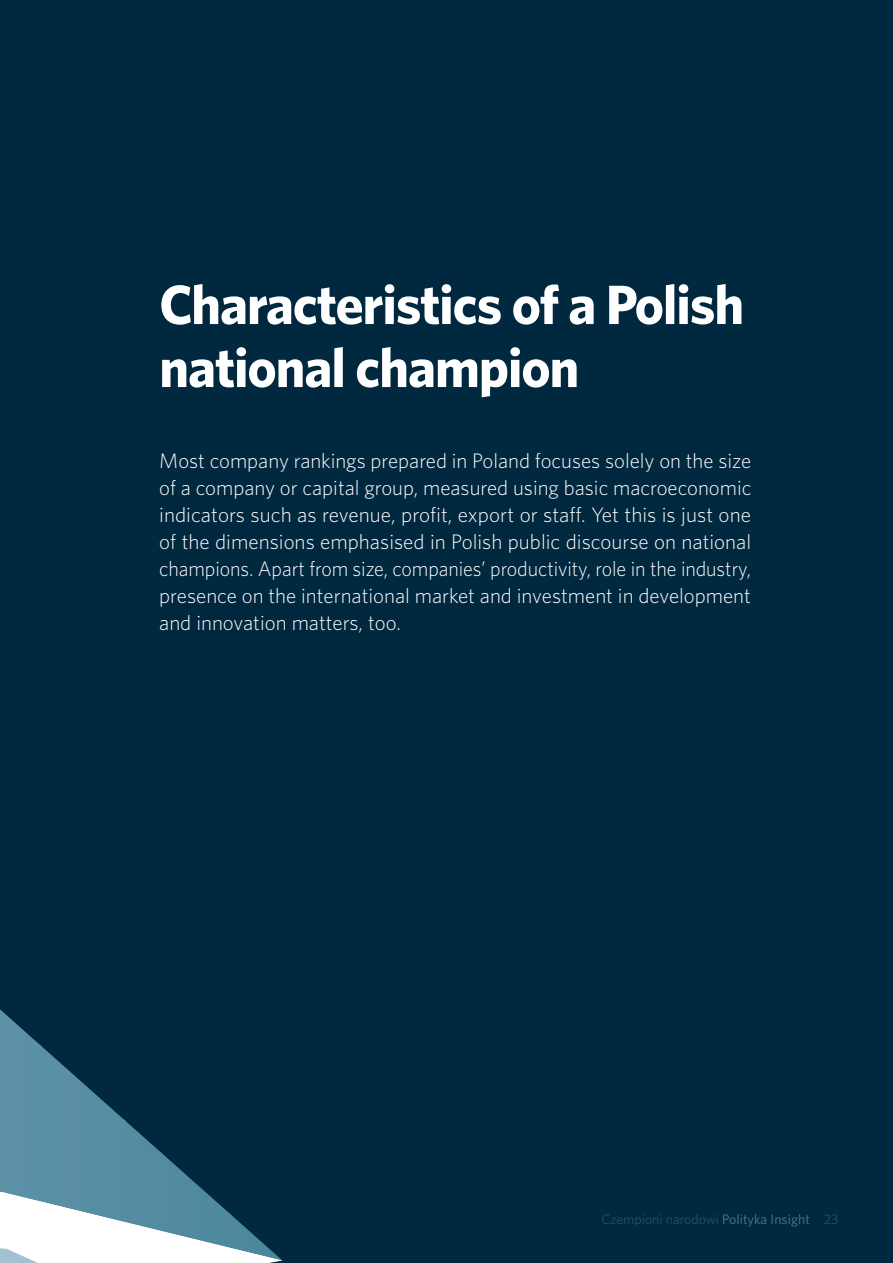
<style>
.page{position:relative;width:893px;height:1263px;background:#fff}
.page>*{position:absolute;margin:0;border:0;box-sizing:border-box;transform-origin:0 0}
.t1{font:700 55.5px/63px "Whitney";letter-spacing:-.02em;color:#fff}
.t2{font:300 21px/27px "Whitney";color:#fff;text-align:justify}
.t3{font:13.8px "Whitney";color:#1a546c}
.s1{color:#4d7a8d}
</style>
<div class="page">
<div style="left:597px;top:0;width:296px;height:1263px;background:#00283f"></div>
<div style="left:0;top:0;width:696px;height:1263px;background:#00283f"></div>
<img style="left:0;top:1046px;width:123px;height:145px">
<img style="left:123px;top:1153px;width:81px;height:38px">
<img style="left:123px;top:1119px;width:39px;height:35px">
<img style="left:0;top:1009px;width:41px;height:37px">
<svg style="left:0;top:1191px;width:282px;height:72px;background:#9eb8c3"></svg>
<h1 class="t1" style="left:159px;top:272px;width:586px">Characteristics of a Polish national champion</h1>
<p class="t2" style="left:159px;top:447px;width:594px">Most company rankings prepared in Poland focuses solely on the size of a company or capital group, measured using basic macroeconomic indicators such as revenue, profit, export or staff. Yet this is just one of the dimensions emphasised in Polish public discourse on national champions. Apart from size, companies’ productivity, role in the industry, presence on the international market and investment in development and innovation matters, too.</p>
<p class="t3" style="left:601px;top:1210px;width:238px">Czempioni narodowi <span class="s1">Polityka Insight</span> 23</p>
</div>
